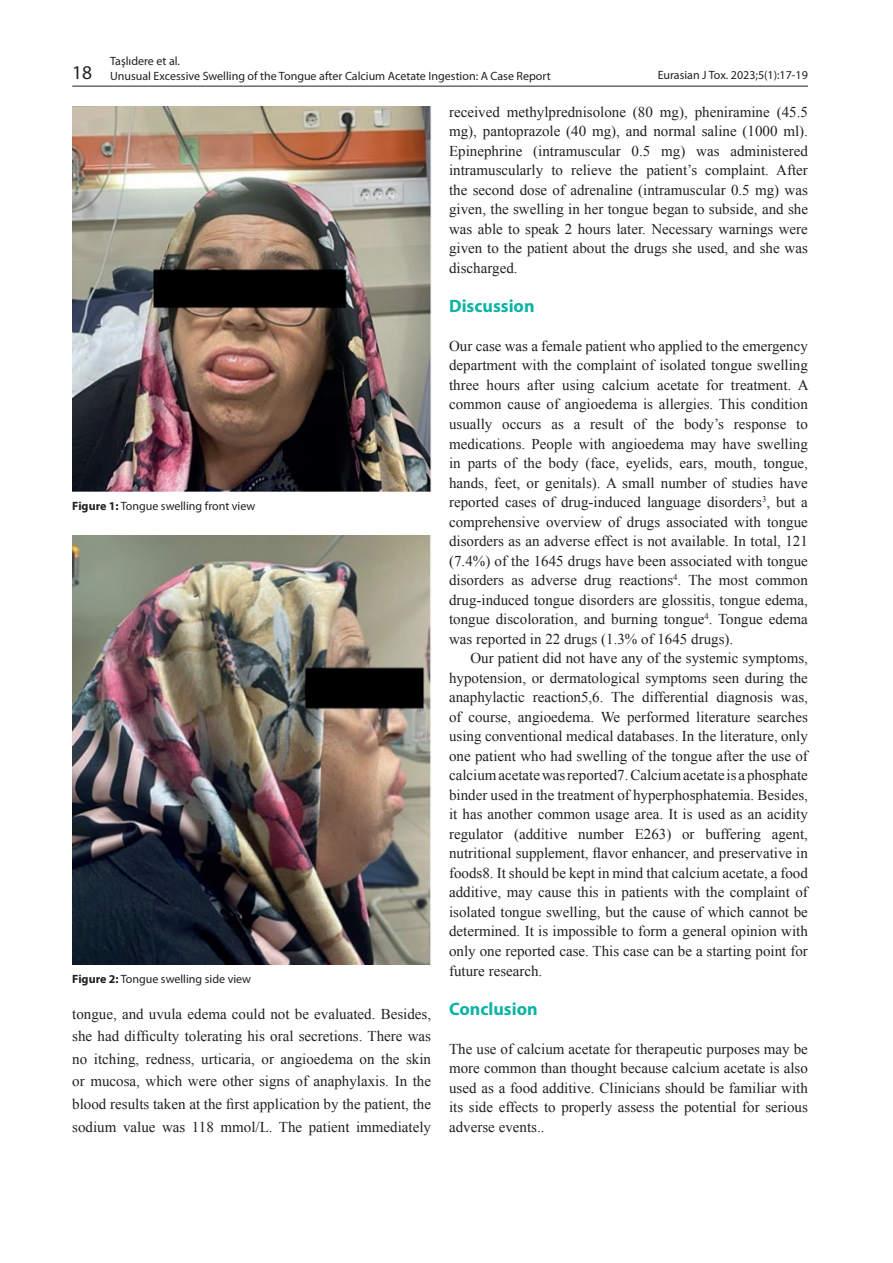
<style>
.page{position:relative;width:893px;height:1263px;background:#fff}
.page>*{position:absolute;margin:0;border:0;box-sizing:border-box;transform-origin:0 0}
.t1{font:19.5px "Myriad Pro";color:#231f20}
.t2{font:700 18px "Myriad Pro";color:#0cb3a5}
.t3{font:15px/19.5px "Times New Roman";color:#231f20;text-align:justify}
.t4{font:12px/14.4px "Myriad Pro";color:#231f20}
.s1{font-weight:700}
</style>
<div class="page">
<hr style="left:72px;top:86px;width:736px;height:1px;background:#231f20">
<img style="left:72px;top:106px;width:359px;height:385px">
<img style="left:72px;top:535px;width:359px;height:429px">
<h1 class="t1" style="left:72px;top:61px;width:22px">18</h1>
<p class="t4" style="left:110px;top:54px;width:442px">Taşlıdere et al.<br>Unusual Excessive Swelling of the Tongue after Calcium Acetate Ingestion: A Case Report</p>
<p class="t4" style="left:658px;top:68px;width:152px">Eurasian J Tox. 2023;5(1):17-19</p>
<p class="t4" style="left:72px;top:498px;width:184px"><span class="s1">Figure 1:</span> Tongue swelling front view</p>
<p class="t4" style="left:72px;top:971px;width:180px"><span class="s1">Figure 2:</span> Tongue swelling side view</p>
<p class="t3" style="left:72px;top:1002px;width:360px;line-height:22.6px">tongue, and uvula edema could not be evaluated. Besides, she had difficulty tolerating his oral secretions. There was no itching, redness, urticaria, or angioedema on the skin or mucosa, which were other signs of anaphylaxis. In the blood results taken at the first application by the patient, the sodium value was 118 mmol/L. The patient immediately</p>
<p class="t3" style="left:449px;top:102px;width:360px">received methylprednisolone (80 mg), pheniramine (45.5 mg), pantoprazole (40 mg), and normal saline (1000 ml).<br>Epinephrine (intramuscular 0.5 mg) was administered intramuscularly to relieve the patient’s complaint. After the second dose of adrenaline (intramuscular 0.5 mg) was given, the swelling in her tongue began to subside, and she was able to speak 2 hours later. Necessary warnings were given to the patient about the drugs she used, and she was discharged.</p>
<p class="t2" style="left:449px;top:294px;width:87px">Discussion</p>
<p class="t3" style="left:449px;top:336px;width:361px">Our case was a female patient who applied to the emergency department with the complaint of isolated tongue swelling three hours after using calcium acetate for treatment. A common cause of angioedema is allergies. This condition usually occurs as a result of the body’s response to medications. People with angioedema may have swelling in parts of the body (face, eyelids, ears, mouth, tongue, hands, feet, or genitals). A small number of studies have reported cases of drug-induced language disorders<sup>3</sup>, but a comprehensive overview of drugs associated with tongue disorders as an adverse effect is not available. In total, 121 (7.4%) of the 1645 drugs have been associated with tongue disorders as adverse drug reactions<sup>4</sup>. The most common drug-induced tongue disorders are glossitis, tongue edema, tongue discoloration, and burning tongue<sup>4</sup>. Tongue edema was reported in 22 drugs (1.3% of 1645 drugs).</p>
<p class="t3" style="left:449px;top:648px;width:360px;text-indent:21px">Our patient did not have any of the systemic symptoms, hypotension, or dermatological symptoms seen during the anaphylactic reaction5,6. The differential diagnosis was, of course, angioedema. We performed literature searches using conventional medical databases. In the literature, only one patient who had swelling of the tongue after the use of calcium acetate was reported7. Calcium acetate is a phosphate binder used in the treatment of hyperphosphatemia. Besides, it has another common usage area. It is used as an acidity regulator (additive number E263) or buffering agent, nutritional supplement, flavor enhancer, and preservative in foods8. It should be kept in mind that calcium acetate, a food additive, may cause this in patients with the complaint of isolated tongue swelling, but the cause of which cannot be determined. It is impossible to form a general opinion with only one reported case. This case can be a starting point for future research.</p>
<p class="t2" style="left:449px;top:997px;width:90px">Conclusion</p>
<p class="t3" style="left:449px;top:1039px;width:360px">The use of calcium acetate for therapeutic purposes may be more common than thought because calcium acetate is also used as a food additive. Clinicians should be familiar with its side effects to properly assess the potential for serious adverse events..</p>
</div>
